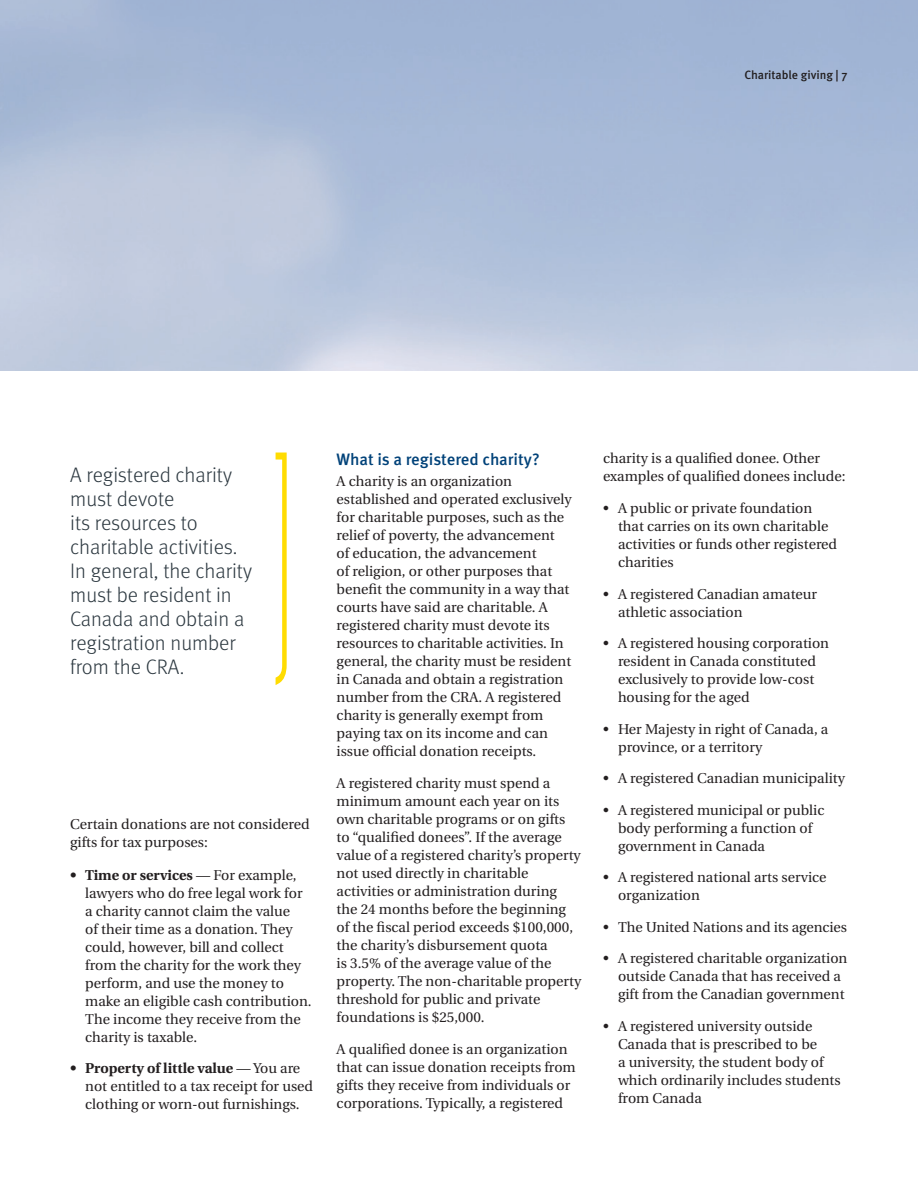
<style>
.page{position:relative;width:918px;height:1188px;background:#fff}
.page>*{position:absolute;margin:0;border:0;box-sizing:border-box;transform-origin:0 0}
.t1{font:300 21px/24px "Meta OT";color:#2c3840}
.t2{font:500 16.5px "Meta OT";letter-spacing:-.005em;color:#004279}
.t3{font:14.25px/18px "Utopia";color:#231f20}
.t4{font:500 12px "Meta OT";letter-spacing:-.005em;color:#231f20}
.s1{font-weight:700}
</style>
<div class="page">
<svg style="left:276px;top:453px;width:11px;height:232px"></svg>
<p class="t4" style="left:744px;top:68px;width:105px">Charitable giving | 7</p>
<h1 class="t1" style="left:70px;top:463px;width:183px">A registered charity must devote<br>its resources to charitable activities.<br>In general, the charity must be resident in<br>Canada and obtain a registration number from the CRA.</h1>
<p class="t3" style="left:70px;top:816px;width:241px">Certain donations are not considered gifts for tax purposes:</p>
<p class="t3" style="left:85px;top:866px;width:228px;text-indent:-15px"><span class="s1">• Time or services</span> — For example, lawyers who do free legal work for a charity cannot claim the value<br>of their time as a donation. They could, however, bill and collect from the charity for the work they perform, and use the money to make an eligible cash contribution.<br>The income they receive from the charity is taxable.</p>
<p class="t3" style="left:85px;top:1060px;width:229px;text-indent:-15px"><span class="s1">• Property of little value</span> — You are not entitled to a tax receipt for used clothing or worn-out furnishings.</p>
<p class="t2" style="left:337px;top:449px;width:205px">What is a registered charity?</p>
<p class="t3" style="left:337px;top:472px;width:237px">A charity is an organization established and operated exclusively for charitable purposes, such as the relief of poverty, the advancement<br>of education, the advancement<br>of religion, or other purposes that benefit the community in a way that courts have said are charitable. A registered charity must devote its resources to charitable activities. In general, the charity must be resident in Canada and obtain a registration number from the CRA. A registered charity is generally exempt from paying tax on its income and can issue official donation receipts.</p>
<p class="t3" style="left:337px;top:775px;width:246px">A registered charity must spend a minimum amount each year on its own charitable programs or on gifts to “qualified donees”. If the average value of a registered charity’s property not used directly in charitable activities or administration during<br>the 24 months before the beginning of the fiscal period exceeds $100,000, the charity’s disbursement quota<br>is 3.5% of the average value of the property. The non-charitable property threshold for public and private foundations is $25,000.</p>
<p class="t3" style="left:337px;top:1041px;width:241px">A qualified donee is an organization that can issue donation receipts from gifts they receive from individuals or corporations. Typically, a registered</p>
<p class="t3" style="left:603px;top:449px;width:244px">charity is a qualified donee. Other examples of qualified donees include:</p>
<p class="t3" style="left:618px;top:500px;width:221px;text-indent:-15px">• A public or private foundation that carries on its own charitable activities or funds other registered charities</p>
<p class="t3" style="left:618px;top:585px;width:201px;text-indent:-15px">• A registered Canadian amateur athletic association</p>
<p class="t3" style="left:618px;top:635px;width:213px;text-indent:-15px">• A registered housing corporation resident in Canada constituted exclusively to provide low-cost housing for the aged</p>
<p class="t3" style="left:618px;top:720px;width:212px;text-indent:-15px">• Her Majesty in right of Canada, a province, or a territory</p>
<p class="t3" style="left:603px;top:770px;width:243px">• A registered Canadian municipality</p>
<p class="t3" style="left:618px;top:801px;width:208px;text-indent:-15px">• A registered municipal or public body performing a function of government in Canada</p>
<p class="t3" style="left:618px;top:869px;width:210px;text-indent:-15px">• A registered national arts service organization</p>
<p class="t3" style="left:603px;top:918px;width:246px">• The United Nations and its agencies</p>
<p class="t3" style="left:618px;top:950px;width:231px;text-indent:-15px">• A registered charitable organization outside Canada that has received a gift from the Canadian government</p>
<p class="t3" style="left:618px;top:1017px;width:224px;text-indent:-15px">• A registered university outside<br>Canada that is prescribed to be<br>a university, the student body of which ordinarily includes students from Canada</p>
</div>
